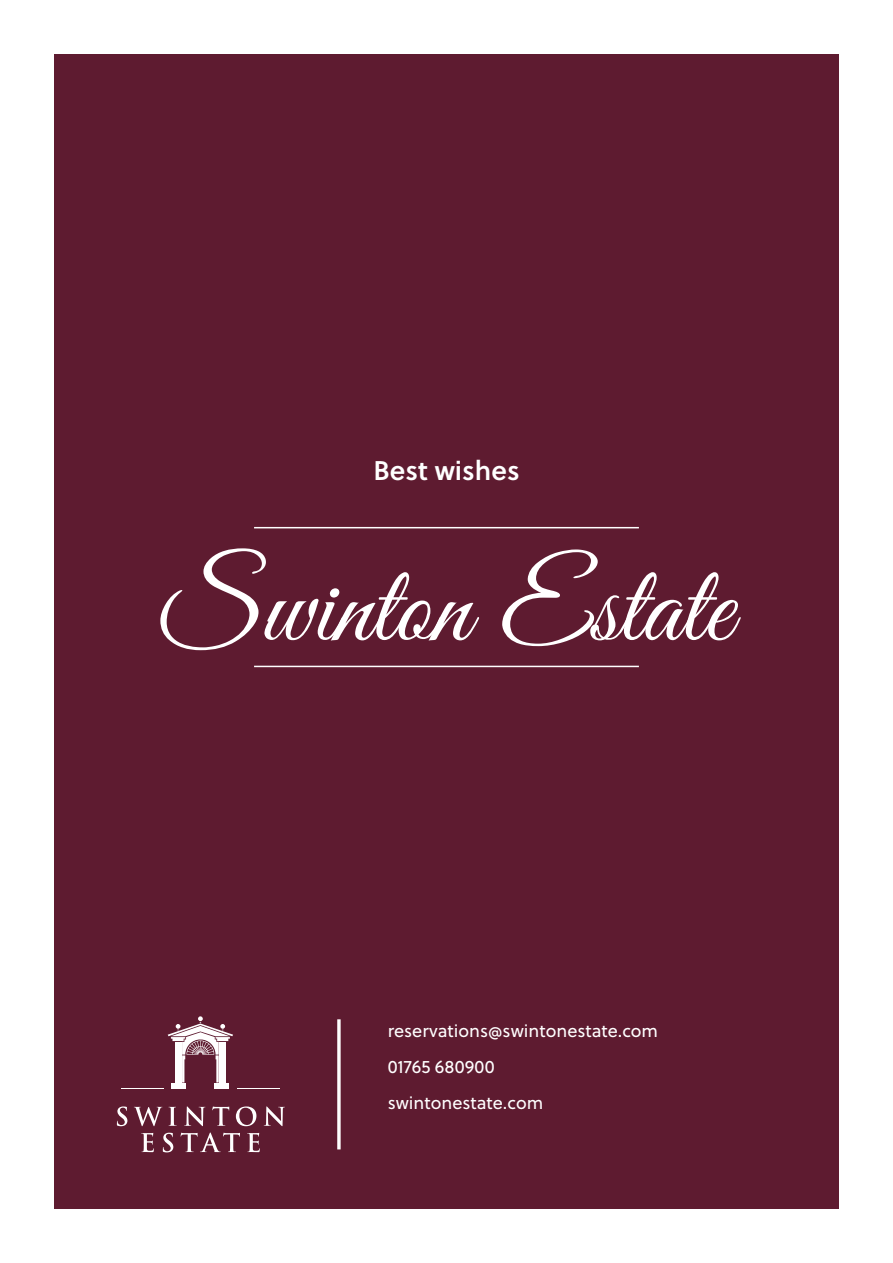
<style>
.page{position:relative;width:893px;height:1263px;background:#fff}
.page>*{position:absolute;margin:0;border:0;box-sizing:border-box;transform-origin:0 0}
.t1{font:112.5px "Great Vibes";color:#fff}
.t2{font:27px "Soleil Sb";color:#fff}
.t3{font:18px "Soleil";color:#fff}
</style>
<div class="page">
<div style="left:54px;top:54px;width:785px;height:1155px;background:#5e1b30"></div>
<hr style="left:237px;top:1088px;width:42px;height:1px;background:#fff">
<hr style="left:121px;top:1088px;width:43px;height:1px;background:#fff">
<svg style="left:117px;top:1106px;width:10px;height:20px"></svg>
<svg style="left:134px;top:1107px;width:28px;height:19px"></svg>
<svg style="left:169px;top:1107px;width:8px;height:19px"></svg>
<svg style="left:184px;top:1106px;width:21px;height:20px"></svg>
<svg style="left:212px;top:1106px;width:17px;height:20px"></svg>
<svg style="left:236px;top:1106px;width:20px;height:20px"></svg>
<svg style="left:264px;top:1106px;width:21px;height:20px"></svg>
<svg style="left:141px;top:1133px;width:13px;height:19px"></svg>
<svg style="left:163px;top:1133px;width:10px;height:19px"></svg>
<svg style="left:181px;top:1132px;width:59px;height:20px"></svg>
<svg style="left:247px;top:1133px;width:13px;height:19px"></svg>
<div style="left:172px;top:1083px;width:14px;height:6px;background:#fff"></div>
<div style="left:215px;top:1083px;width:14px;height:6px;background:#fff"></div>
<svg style="left:168px;top:1016px;width:65px;height:66px"></svg>
<hr style="left:254px;top:527px;width:385px;height:1px;background:#fff">
<hr style="left:254px;top:666px;width:385px;height:1px;background:#fff">
<svg style="left:337px;top:1019px;width:4px;height:130px"></svg>
<p class="t2" style="left:373px;top:449px;width:148px">Best wishes</p>
<p class="t1" style="left:161px;top:544px;width:573px">Swinton Estate</p>
<p class="t3" style="left:388px;top:1018px;width:272px">reservations@swintonestate.com</p>
<p class="t3" style="left:388px;top:1054px;width:109px">01765 680900</p>
<p class="t3" style="left:388px;top:1090px;width:157px">swintonestate.com</p>
</div>
